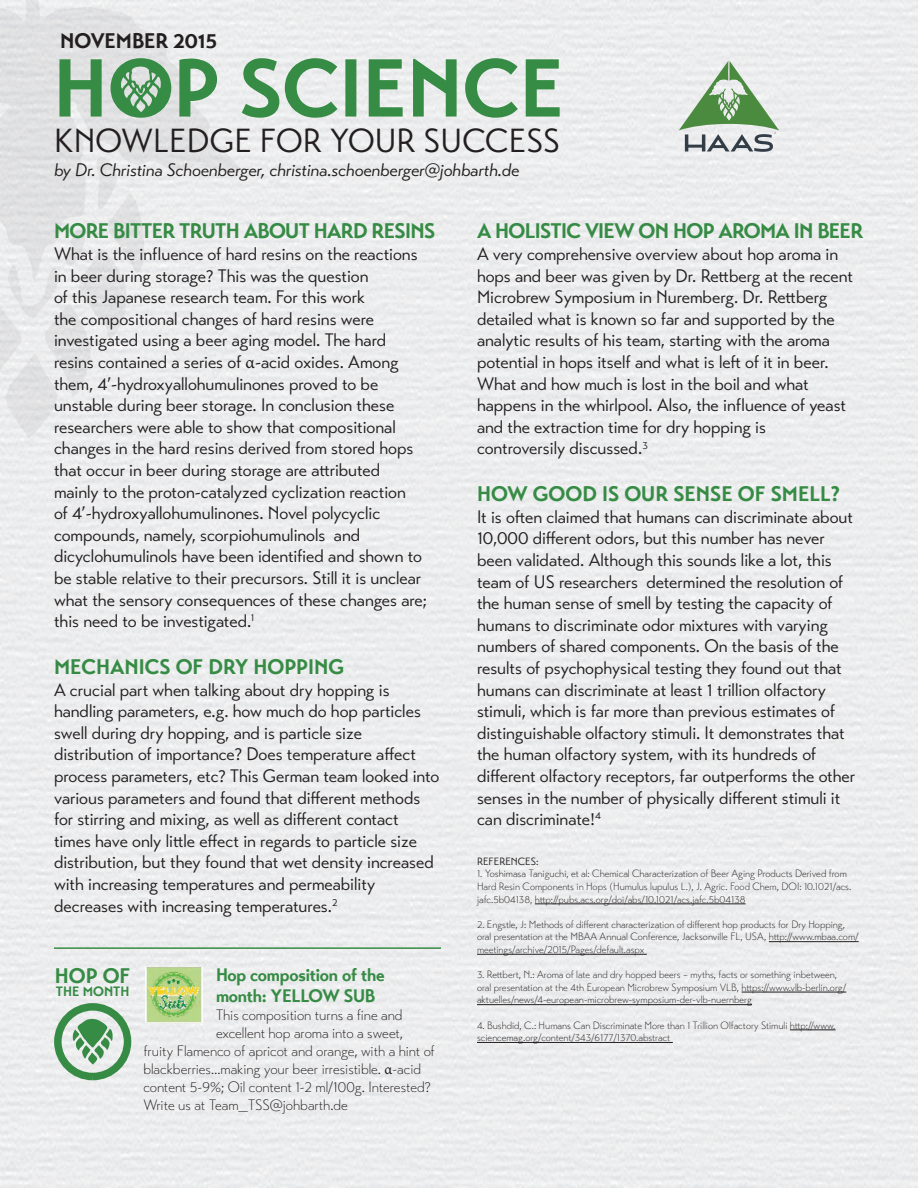
<style>
.page{position:relative;width:918px;height:1188px;background:#fff}
.page>*{position:absolute;margin:0;border:0;box-sizing:border-box;transform-origin:0 0}
.t1{font:33.15px "Transat Standard";letter-spacing:.005em;color:#231f20}
.t2{font:700 21px "Transat";letter-spacing:-.03em;color:#368b45}
.t3{font:700 21px "Transat";color:#368b45}
.t4{font:700 21px "Transat";color:#231f20}
.t5{font:18px/21.6px "Transat Standard";color:#231f20}
.t6{font:italic 18px "Transat Standard";color:#231f20}
.t7{font:700 18px/21.6px "Transat";letter-spacing:-.01em;color:#368b45}
.t8{font:300 15px "Transat";color:#231f20}
.t9{font:700 13.5px "Transat";color:#368b45}
.t10{font:300 10.5px/12.6px "Transat";color:#231f20}
.t11{font:10.5px "Transat Standard";color:#231f20}
.t12{font:700 3.6px "Aviano Sans";color:#323d47}
.s1{font-family:"Minion Pro"}
.s2{font-family:"Minion Pro";font-weight:400}
</style>
<div class="page">
<div style="left:0;top:0;width:918px;height:1187px;background:#ededed"></div>
<hr style="left:535px;top:904px;width:211px;height:1px;background:#231f20">
<hr style="left:769px;top:941px;width:90px;height:1px;background:#231f20">
<hr style="left:477px;top:954px;width:170px;height:1px;background:#231f20">
<hr style="left:742px;top:992px;width:104px;height:1px;background:#231f20">
<hr style="left:477px;top:1004px;width:275px;height:1px;background:#231f20">
<hr style="left:790px;top:1030px;width:46px;height:1px;background:#231f20">
<hr style="left:477px;top:1042px;width:196px;height:1px;background:#231f20">
<svg style="left:0;top:0;width:240px;height:280px;background:#e5e6e7"></svg>
<svg style="left:0;top:157px;width:147px;height:289px;background:#e6e7e8"></svg>
<svg style="left:59px;top:58px;width:501px;height:60px;background:#9bc0a3"></svg>
<hr style="left:54px;top:947px;width:387px;height:2px;background:#368b45">
<svg style="left:72px;top:1019px;width:41px;height:47px;background:#94bd9c"></svg>
<div style="left:54px;top:1003px;width:77px;height:77px;border:8px solid #368b45;border-radius:50%"></div>
<img style="left:145px;top:968px;width:57px;height:54px">
<svg style="left:679px;top:61px;width:100px;height:91px"></svg>
<p class="t4" style="left:60px;top:28px;width:159px">NOVEMBER 2015</p>
<h1 class="t1" style="left:54px;top:121px;width:507px">KNOWLEDGE FOR YOUR SUCCESS</h1>
<p class="t6" style="left:54px;top:159px;width:467px">by Dr. Christina Schoenberger, christina.schoenberger@johbarth.de</p>
<p class="t12" style="left:774px;top:132px;width:3px">®</p>
<p class="t2" style="left:54px;top:218px;width:383px">MORE BITTER TRUTH ABOUT HARD RESINS</p>
<p class="t5" style="left:54px;top:243px;width:375px">What is the influence of hard resins on the reactions in beer during storage? This was the question<br>of this Japanese research team. For this work<br>the compositional changes of hard resins were investigated using a beer aging model. The hard resins contained a series of <span class="s1">α</span>-acid oxides. Among them, 4’-hydroxyallohumulinones proved to be unstable during beer storage. In conclusion these researchers were able to show that compositional changes in the hard resins derived from stored hops that occur in beer during storage are attributed mainly to the proton-catalyzed cyclization reaction<br>of 4’-hydroxyallohumulinones. Novel polycyclic compounds, namely, scorpiohumulinols and dicyclohumulinols have been identified and shown to be stable relative to their precursors. Still it is unclear what the sensory consequences of these changes are; this need to be investigated.<sup>1</sup></p>
<p class="t3" style="left:54px;top:654px;width:292px">MECHANICS OF DRY HOPPING</p>
<p class="t5" style="left:54px;top:679px;width:387px">A crucial part when talking about dry hopping is handling parameters, e.g. how much do hop particles swell during dry hopping, and is particle size distribution of importance? Does temperature affect process parameters, etc? This German team looked into various parameters and found that different methods for stirring and mixing, as well as different contact times have only little effect in regards to particle size distribution, but they found that wet density increased with increasing temperatures and permeability decreases with increasing temperatures.<sup>2</sup></p>
<p class="t2" style="left:55px;top:963px;width:77px">HOP OF</p>
<p class="t9" style="left:56px;top:983px;width:75px">THE MONTH</p>
<p class="t7" style="left:216px;top:964px;width:170px">Hop composition of the month: YELLOW SUB</p>
<p class="t8" style="left:216px;top:1006px;width:188px">This composition turns a fine and</p>
<p class="t8" style="left:216px;top:1024px;width:189px">excellent hop aroma into a sweet,</p>
<p class="t8" style="left:143px;top:1042px;width:293px">fruity Flamenco of apricot and orange, with a hint of</p>
<p class="t8" style="left:143px;top:1060px;width:279px">blackberries…making your beer irresistible. <span class="s2">α</span>-acid</p>
<p class="t8" style="left:143px;top:1078px;width:289px">content 5-9%; Oil content 1-2 ml/100g. Interested?</p>
<p class="t8" style="left:143px;top:1096px;width:206px">Write us at Team_TSS@johbarth.de</p>
<p class="t2" style="left:477px;top:218px;width:388px">A HOLISTIC VIEW ON HOP AROMA IN BEER</p>
<p class="t5" style="left:477px;top:243px;width:377px">A very comprehensive overview about hop aroma in hops and beer was given by Dr. Rettberg at the recent Microbrew Symposium in Nuremberg. Dr. Rettberg detailed what is known so far and supported by the analytic results of his team, starting with the aroma potential in hops itself and what is left of it in beer.<br>What and how much is lost in the boil and what happens in the whirlpool. Also, the influence of yeast and the extraction time for dry hopping is controversily discussed.<sup>3</sup></p>
<p class="t3" style="left:477px;top:481px;width:365px">HOW GOOD IS OUR SENSE OF SMELL?</p>
<p class="t5" style="left:477px;top:506px;width:380px">It is often claimed that humans can discriminate about 10,000 different odors, but this number has never been validated. Although this sounds like a lot, this team of US researchers determined the resolution of the human sense of smell by testing the capacity of humans to discriminate odor mixtures with varying numbers of shared components. On the basis of the results of psychophysical testing they found out that humans can discriminate at least 1 trillion olfactory stimuli, which is far more than previous estimates of distinguishable olfactory stimuli. It demonstrates that the human olfactory system, with its hundreds of different olfactory receptors, far outperforms the other senses in the number of physically different stimuli it can discriminate!<sup>4</sup></p>
<p class="t11" style="left:477px;top:855px;width:63px">REFERENCES:</p>
<p class="t10" style="left:477px;top:868px;width:376px">1. Yoshimasa Taniguchi, et al: Chemical Characterization of Beer Aging Products Derived from<br>Hard Resin Components in Hops (Humulus lupulus L.), J. Agric. Food Chem, DOI: 10.1021/acs. jafc.5b04138, http://pubs.acs.org/doi/abs/10.1021/acs.jafc.5b04138</p>
<p class="t10" style="left:477px;top:918px;width:383px">2. Engstle, J: Methods of different characterization of different hop products for Dry Hopping, oral presentation at the MBAA Annual Conference, Jacksonville FL, USA, http://www.mbaa.com/ meetings/archive/2015/Pages/default.aspx</p>
<p class="t10" style="left:477px;top:969px;width:371px">3. Rettbert, N.: Aroma of late and dry hopped beers – myths, facts or something inbetween, oral presentation at the 4th European Microbrew Symposium VLB, https://www.vlb-berlin.org/ aktuelles/news/4-european-microbrew-symposium-der-vlb-nuernberg</p>
<p class="t10" style="left:477px;top:1019px;width:360px">4. Bushdid, C.: Humans Can Discriminate More than 1 Trillion Olfactory Stimuli http://www. sciencemag.org/content/343/6177/1370.abstract</p>
</div>
